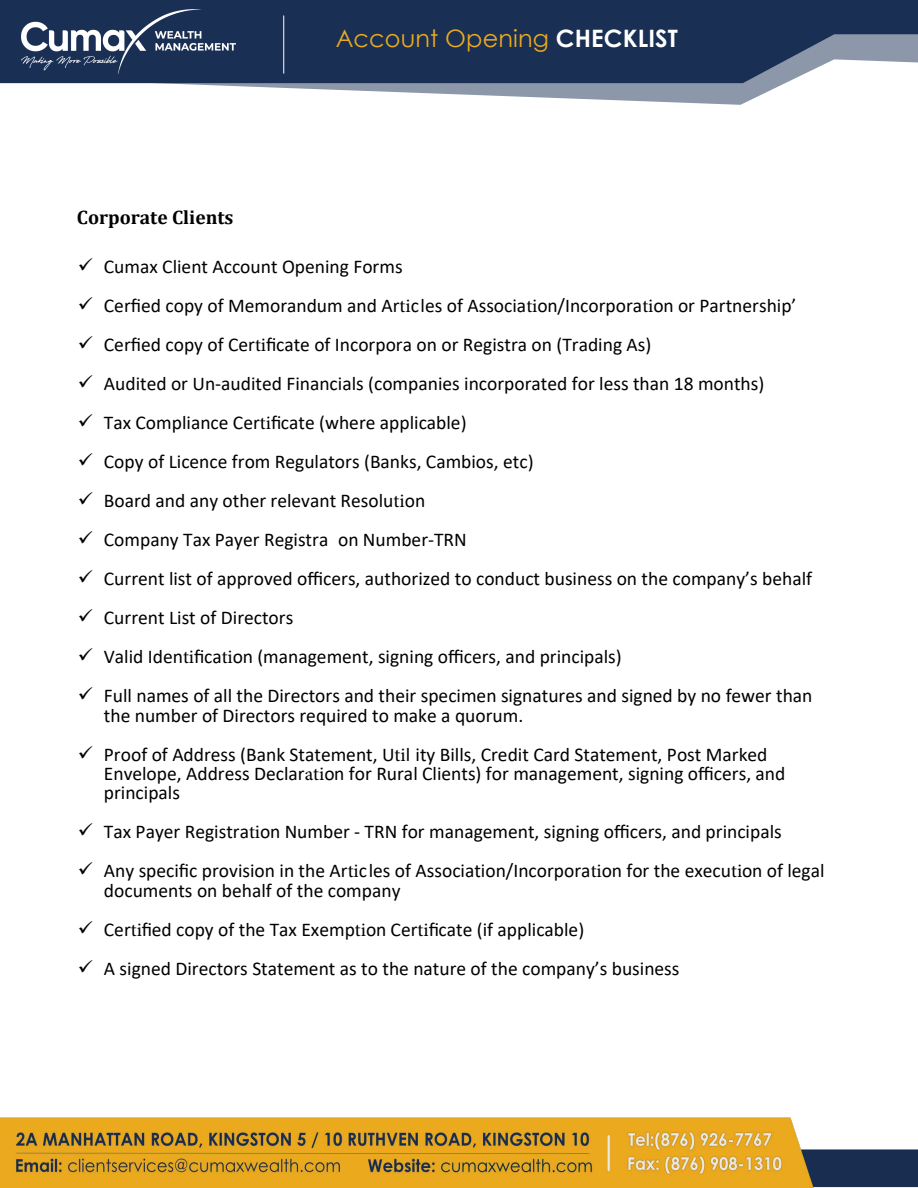
<style>
.page{position:relative;width:918px;height:1188px;background:#fff}
.page>*{position:absolute;margin:0;border:0;box-sizing:border-box;transform-origin:0 0}
.t1{font:24px "Century Gothic";letter-spacing:.005em;color:#ecaa1f}
.t2{font:19.5px/19.4px "Calibri";color:#000}
.t3{font:700 19.5px "Cambria";color:#000}
.s1{font-weight:700;color:#fff}
.s2{font-family:"Minion Pro"}
</style>
<div class="page">
<svg style="left:0;top:83px;width:785px;height:22px"></svg>
<svg style="left:0;top:0;width:918px;height:83px;background:#293d60"></svg>
<img style="left:21px;top:9px;width:214px;height:64px">
<hr style="left:283px;top:16px;width:1px;height:57px;background:#fff">
<img style="left:0;top:1117px;width:918px;height:71px">
<p class="t3" style="left:77px;top:208px;width:158px">Corporate Clients</p>
<p class="t1" style="left:336px;top:29px;width:344px">Account Opening <span class="s1">CHECKLIST</span></p>
<p class="t2" style="left:78px;top:257px;width:326px">✓ Cumax Client Account Opening Forms</p>
<p class="t2" style="left:78px;top:296px;width:720px">✓ Cerfied copy of Memorandum and Ar<span class="s2">ti</span>cles of Associa<span class="s2">ti</span>on/Incorpora<span class="s2">ti</span>on or Partnership’</p>
<p class="t2" style="left:78px;top:335px;width:575px">✓ Cerfied copy of Cer<span class="s2">ti</span>ficate of Incorpora on or Registra on (Trading As)</p>
<p class="t2" style="left:78px;top:374px;width:688px">✓ Audited or Un-audited Financials (companies incorporated for less than 18 months)</p>
<p class="t2" style="left:78px;top:413px;width:390px">✓ Tax Compliance Cer<span class="s2">ti</span>ficate (where applicable)</p>
<p class="t2" style="left:78px;top:452px;width:457px">✓ Copy of Licence from Regulators (Banks, Cambios, etc)</p>
<p class="t2" style="left:78px;top:491px;width:349px">✓ Board and any other relevant Resolu<span class="s2">ti</span>on</p>
<p class="t2" style="left:78px;top:530px;width:390px">✓ Company Tax Payer Registra on Number-TRN</p>
<p class="t2" style="left:78px;top:569px;width:736px">✓ Current list of approved officers, authorized to conduct business on the company’s behalf</p>
<p class="t2" style="left:78px;top:608px;width:217px">✓ Current List of Directors</p>
<p class="t2" style="left:78px;top:647px;width:545px">✓ Valid Iden<span class="s2">ti</span>fica<span class="s2">ti</span>on (management, signing officers, and principals)</p>
<p class="t2" style="left:104px;top:686px;width:710px;text-indent:-26px">✓ Full names of all the Directors and their specimen signatures and signed by no fewer than the number of Directors required to make a quorum.</p>
<p class="t2" style="left:104px;top:744px;width:683px;text-indent:-26px">✓ Proof of Address (Bank Statement, U<span class="s2">ti</span>l ity Bills, Credit Card Statement, Post Marked<br>Envelope, Address Declar<span class="s2">ati</span>on for Rural Clients) for management, signing officers, and principals</p>
<p class="t2" style="left:78px;top:822px;width:705px">✓ Tax Payer Registra<span class="s2">ti</span>on Number - TRN for management, signing officers, and principals</p>
<p class="t2" style="left:104px;top:861px;width:722px;text-indent:-26px">✓ Any specific provision in the Ar<span class="s2">ti</span>cles of Association/Incorpora<span class="s2">ti</span>on for the execu<span class="s2">ti</span>on of legal documents on behalf of the company</p>
<p class="t2" style="left:78px;top:919px;width:508px">✓ Cer<span class="s2">ti</span>fied copy of the Tax Exemp<span class="s2">ti</span>on Cer<span class="s2">ti</span>ficate (if applicable)</p>
<p class="t2" style="left:78px;top:958px;width:603px">✓ A signed Directors Statement as to the nature of the company’s business</p>
</div>
